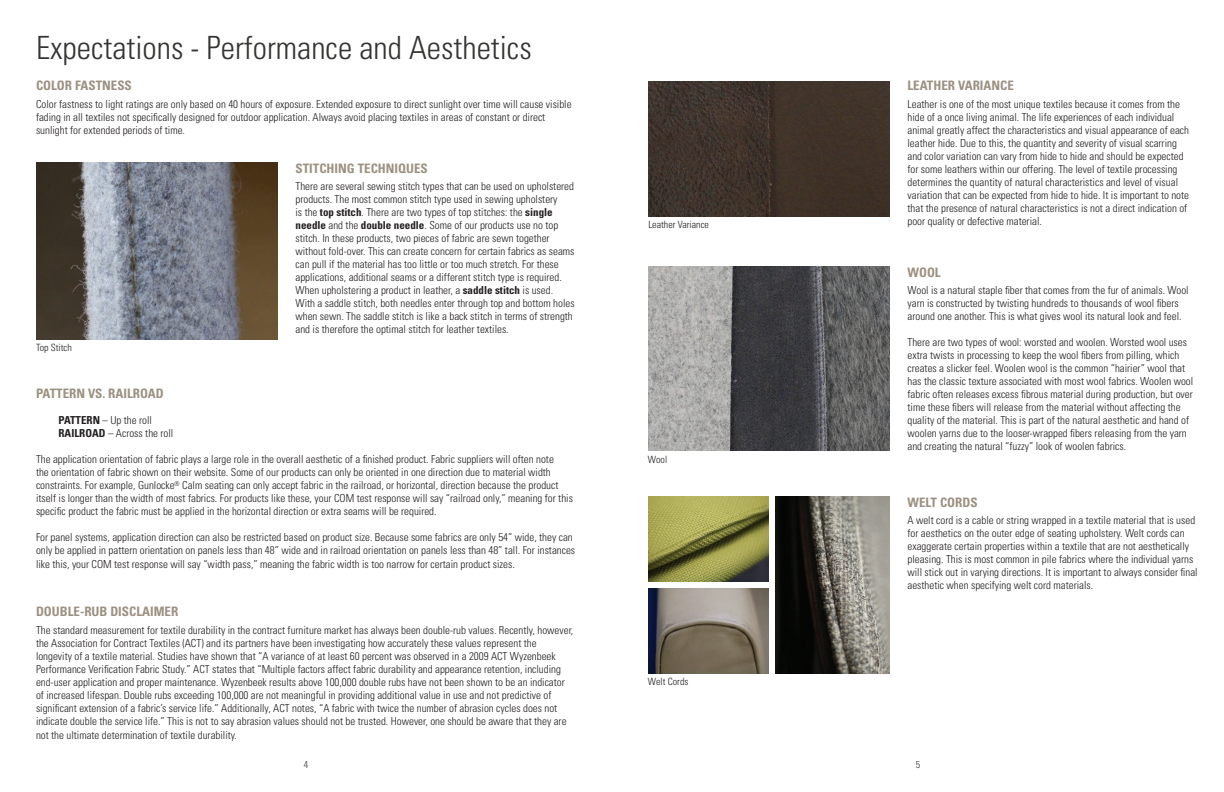
<style>
.page{position:relative;width:1224px;height:792px;background:#fff}
.page>*{position:absolute;margin:0;border:0;box-sizing:border-box;transform-origin:0 0}
.t1{font:300 condensed 32px "Univers LT Std";color:#333532}
.t2{font:700 condensed 13px "Univers LT Std";color:#9b9182}
.t3{font:300 condensed 11px/13px "Univers LT Std";color:#231f20}
.t4{font:300 condensed 10px "Univers LT Std";color:#231f20}
.t5{font:300 condensed 10px "Univers LT Std";color:#353b40}
.s1{font-weight:700}
.s2{font-size:12px}
</style>
<div class="page">
<img style="left:648px;top:497px;width:121px;height:84px">
<img style="left:776px;top:497px;width:114px;height:176px">
<img style="left:648px;top:589px;width:121px;height:84px">
<img style="left:36px;top:163px;width:242px;height:176px">
<img style="left:648px;top:81px;width:242px;height:135px">
<img style="left:648px;top:266px;width:242px;height:184px">
<h1 class="t1" style="left:36px;top:29px;width:497px">Expectations - Performance and Aesthetics</h1>
<p class="t2" style="left:36px;top:78px;width:97px">COLOR FASTNESS</p>
<p class="t3" style="left:36px;top:98px;width:537px">Color fastness to light ratings are only based on 40 hours of exposure. Extended exposure to direct sunlight over time will cause visible fading in all textiles not specifically designed for outdoor application. Always avoid placing textiles in areas of constant or direct sunlight for extended periods of time.</p>
<p class="t2" style="left:296px;top:160px;width:134px">STITCHING TECHNIQUES</p>
<p class="t3" style="left:296px;top:180px;width:281px">There are several sewing stitch types that can be used on upholstered products. The most common stitch type used in sewing upholstery<br>is the <span class="s1">top stitch</span>. There are two types of top stitches: the <span class="s1">single needle</span> and the <span class="s1">double needle</span>. Some of our products use no top stitch. In these products, two pieces of fabric are sewn together without fold-over. This can create concern for certain fabrics as seams can pull if the material has too little or too much stretch. For these applications, additional seams or a different stitch type is required.<br>When upholstering a product in leather, a <span class="s1">saddle stitch</span> is used.<br>With a saddle stitch, both needles enter through top and bottom holes when sewn. The saddle stitch is like a back stitch in terms of strength and is therefore the optimal stitch for leather textiles.</p>
<p class="t4" style="left:36px;top:342px;width:37px">Top Stitch</p>
<p class="t2" style="left:36px;top:386px;width:129px">PATTERN VS. RAILROAD</p>
<p class="t3" style="left:58px;top:414px;width:116px"><span class="s1">PATTERN</span> – Up the roll<br><span class="s1">RAILROAD</span> – Across the roll</p>
<p class="t3" style="left:36px;top:453px;width:538px">The application orientation of fabric plays a large role in the overall aesthetic of a finished product. Fabric suppliers will often note<br>the orientation of fabric shown on their website. Some of our products can only be oriented in one direction due to material width constraints. For example, Gunlocke<sup>®</sup> Calm seating can only accept fabric in the railroad, or horizontal, direction because the product itself is longer than the width of most fabrics. For products like these, your COM test response will say “railroad only,” meaning for this specific product the fabric must be applied in the horizontal direction or extra seams will be required.</p>
<p class="t3" style="left:36px;top:531px;width:541px">For panel systems, application direction can also be restricted based on product size. Because some fabrics are only 54” wide, they can only be applied in pattern orientation on panels less than 48” wide and in railroad orientation on panels less than 48” tall. For instances</p>
<p class="t3" style="left:36px;top:558px;width:481px">like this, your COM test response will say “width pass,” meaning the fabric width is too narrow for certain product sizes<span class="s2">.</span></p>
<p class="t2" style="left:36px;top:604px;width:144px">DOUBLE-RUB DISCLAIMER</p>
<p class="t3" style="left:36px;top:624px;width:539px">The standard measurement for textile durability in the contract furniture market has always been double-rub values. Recently, however, the Association for Contract Textiles (ACT) and its partners have been investigating how accurately these values represent the longevity of a textile material. Studies have shown that “A variance of at least 60 percent was observed in a 2009 ACT Wyzenbeek Performance Verification Fabric Study.” ACT states that “Multiple factors affect fabric durability and appearance retention, including end-user application and proper maintenance. Wyzenbeek results above 100,000 double rubs have not been shown to be an indicator of increased lifespan. Double rubs exceeding 100,000 are not meaningful in providing additional value in use and not predictive of significant extension of a fabric’s service life.” Additionally, ACT notes, “A fabric with twice the number of abrasion cycles does not indicate double the service life.” This is not to say abrasion values should not be trusted. However, one should be aware that they are</p>
<p class="t3" style="left:36px;top:729px;width:203px">not the ultimate determination of textile durability.</p>
<p class="t4" style="left:648px;top:219px;width:62px">Leather Variance</p>
<p class="t4" style="left:648px;top:454px;width:21px">Wool</p>
<p class="t4" style="left:648px;top:676px;width:42px">Welt Cords</p>
<p class="t2" style="left:908px;top:78px;width:108px">LEATHER VARIANCE</p>
<p class="t3" style="left:908px;top:98px;width:283px">Leather is one of the most unique textiles because it comes from the hide of a once living animal. The life experiences of each individual animal greatly affect the characteristics and visual appearance of each leather hide. Due to this, the quantity and severity of visual scarring and color variation can vary from hide to hide and should be expected for some leathers within our offering. The level of textile processing determines the quantity of natural characteristics and level of visual variation that can be expected from hide to hide. It is important to note that the presence of natural characteristics is not a direct indication of poor quality or defective material.</p>
<p class="t2" style="left:908px;top:264px;width:35px">WOOL</p>
<p class="t3" style="left:908px;top:284px;width:283px">Wool is a natural staple fiber that comes from the fur of animals. Wool yarn is constructed by twisting hundreds to thousands of wool fibers around one another. This is what gives wool its natural look and feel.</p>
<p class="t3" style="left:908px;top:336px;width:287px">There are two types of wool: worsted and woolen. Worsted wool uses extra twists in processing to keep the wool fibers from pilling, which creates a slicker feel. Woolen wool is the common “hairier” wool that has the classic texture associated with most wool fabrics. Woolen wool fabric often releases excess fibrous material during production, but over time these fibers will release from the material without affecting the quality of the material. This is part of the natural aesthetic and hand of woolen yarns due to the looser-wrapped fibers releasing from the yarn and creating the natural “fuzzy” look of woolen fabrics.</p>
<p class="t2" style="left:908px;top:494px;width:72px">WELT CORDS</p>
<p class="t3" style="left:908px;top:514px;width:292px">A welt cord is a cable or string wrapped in a textile material that is used for aesthetics on the outer edge of seating upholstery. Welt cords can exaggerate certain properties within a textile that are not aesthetically pleasing. This is most common in pile fabrics where the individual yarns will stick out in varying directions. It is important to always consider final aesthetic when specifying welt cord materials.</p>
<p class="t5" style="left:304px;top:759px;width:6px">4</p>
<p class="t5" style="left:916px;top:759px;width:6px">5</p>
</div>
